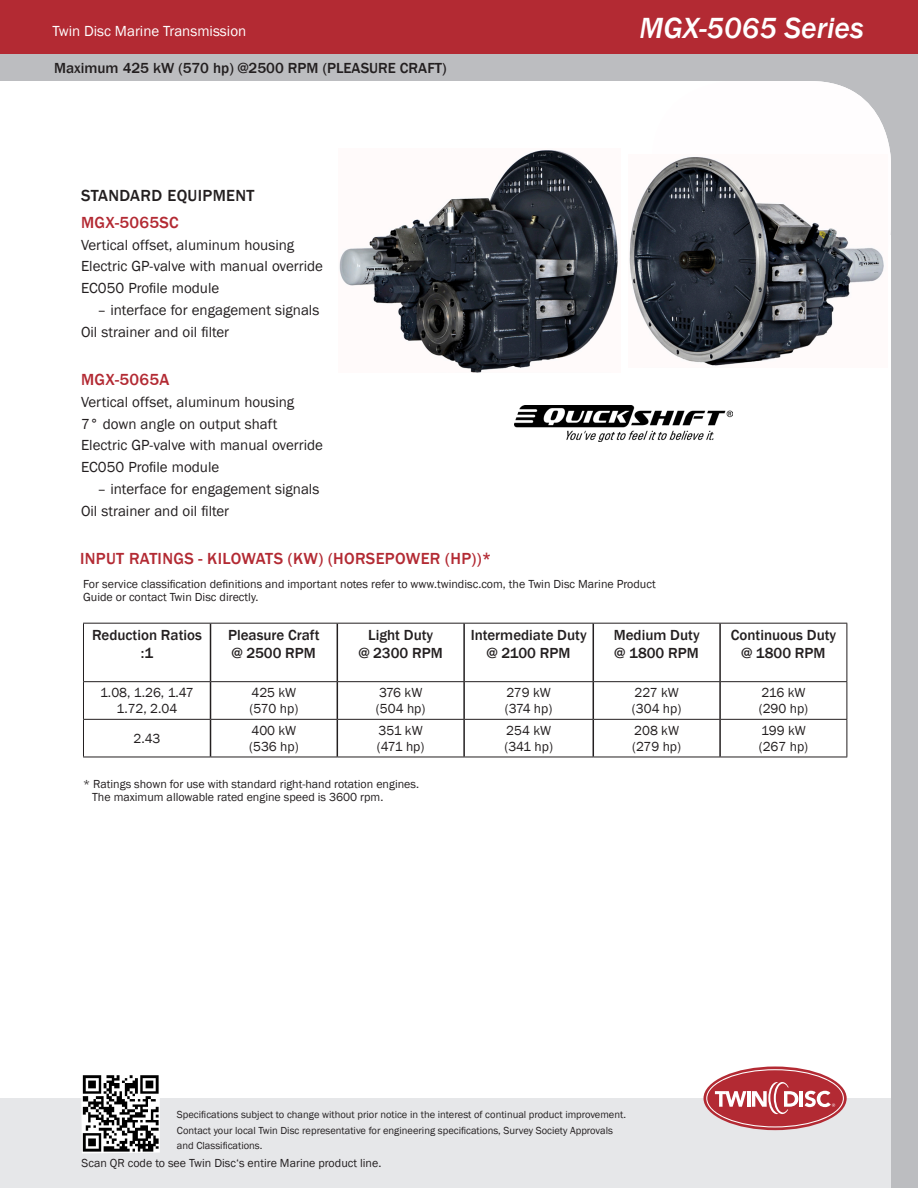
<style>
.page{position:relative;width:918px;height:1188px;background:#fff}
.page>*{position:absolute;margin:0;border:0;box-sizing:border-box;transform-origin:0 0}
.t1{font:italic 500 30px "Franklin Gothic";color:#fff}
.t2{font:500 16.5px "Franklin Gothic";letter-spacing:.02em;color:#b32a33}
.t3{font:500 16.5px "Franklin Gothic";letter-spacing:.02em;color:#231f20}
.Text{font:15px "Franklin Gothic";color:#231f20}
.Text-2{font:500 15px "Franklin Gothic";color:#231f20}
.t4{font:15px "Franklin Gothic";color:#fff}
.t5{font:13.5px "Franklin Gothic";color:#231f20}
.t6{font:12px/13.5px "Franklin Gothic";color:#231f20}
.t7{font:10.5px "Franklin Gothic";color:#231f20}
</style>
<div class="page">
<div style="left:0;top:1098px;width:918px;height:90px;background:#e6e7e9"></div>
<div style="left:0;top:27px;width:918px;height:54px;background:#bcbdc0"></div>
<div style="left:0;top:0;width:918px;height:54px;background:#b32a33"></div>
<div style="left:891px;top:54px;width:27px;height:1134px;background:#bcbdc0"></div>
<svg style="left:704px;top:1067px;width:143px;height:63px"></svg>
<svg style="left:706px;top:1069px;width:138px;height:58px"></svg>
<img style="left:819px;top:81px;width:72px;height:154px">
<img style="left:81px;top:1075px;width:79px;height:78px">
<hr style="left:210px;top:624px;width:1px;height:57px;background:#231f20">
<hr style="left:337px;top:624px;width:1px;height:57px;background:#231f20">
<hr style="left:463px;top:624px;width:2px;height:57px;background:#231f20">
<hr style="left:593px;top:624px;width:1px;height:57px;background:#231f20">
<hr style="left:719px;top:624px;width:2px;height:57px;background:#231f20">
<hr style="left:210px;top:682px;width:1px;height:37px;background:#231f20">
<hr style="left:337px;top:682px;width:1px;height:37px;background:#231f20">
<hr style="left:463px;top:682px;width:2px;height:37px;background:#231f20">
<hr style="left:593px;top:682px;width:1px;height:37px;background:#231f20">
<hr style="left:719px;top:682px;width:2px;height:37px;background:#231f20">
<hr style="left:210px;top:720px;width:1px;height:37px;background:#231f20">
<hr style="left:337px;top:720px;width:1px;height:37px;background:#231f20">
<hr style="left:463px;top:720px;width:2px;height:37px;background:#231f20">
<hr style="left:593px;top:720px;width:1px;height:37px;background:#231f20">
<hr style="left:719px;top:720px;width:2px;height:37px;background:#231f20">
<hr style="left:83px;top:623px;width:128px;height:1px;background:#231f20">
<hr style="left:83px;top:624px;width:1px;height:57px;background:#231f20">
<hr style="left:211px;top:623px;width:126px;height:1px;background:#231f20">
<hr style="left:337px;top:623px;width:127px;height:1px;background:#231f20">
<hr style="left:464px;top:623px;width:129px;height:1px;background:#231f20">
<hr style="left:593px;top:623px;width:127px;height:1px;background:#231f20">
<hr style="left:720px;top:623px;width:127px;height:1px;background:#231f20">
<hr style="left:847px;top:624px;width:1px;height:57px;background:#231f20">
<hr style="left:83px;top:681px;width:128px;height:1px;background:#231f20">
<hr style="left:83px;top:682px;width:1px;height:37px;background:#231f20">
<hr style="left:211px;top:681px;width:126px;height:1px;background:#231f20">
<hr style="left:337px;top:681px;width:127px;height:1px;background:#231f20">
<hr style="left:464px;top:681px;width:129px;height:1px;background:#231f20">
<hr style="left:593px;top:681px;width:127px;height:1px;background:#231f20">
<hr style="left:720px;top:681px;width:127px;height:1px;background:#231f20">
<hr style="left:847px;top:682px;width:1px;height:37px;background:#231f20">
<hr style="left:83px;top:719px;width:128px;height:1px;background:#231f20">
<hr style="left:83px;top:720px;width:1px;height:37px;background:#231f20">
<hr style="left:211px;top:719px;width:126px;height:1px;background:#231f20">
<hr style="left:337px;top:719px;width:127px;height:1px;background:#231f20">
<hr style="left:464px;top:719px;width:129px;height:1px;background:#231f20">
<hr style="left:593px;top:719px;width:127px;height:1px;background:#231f20">
<hr style="left:720px;top:719px;width:127px;height:1px;background:#231f20">
<hr style="left:847px;top:720px;width:1px;height:37px;background:#231f20">
<hr style="left:83px;top:757px;width:128px;height:1px;background:#231f20">
<hr style="left:211px;top:757px;width:126px;height:1px;background:#231f20">
<hr style="left:337px;top:757px;width:127px;height:1px;background:#231f20">
<hr style="left:464px;top:757px;width:129px;height:1px;background:#231f20">
<hr style="left:593px;top:757px;width:127px;height:1px;background:#231f20">
<hr style="left:720px;top:757px;width:127px;height:1px;background:#231f20">
<img style="left:515px;top:406px;width:217px;height:36px">
<img style="left:629px;top:155px;width:258px;height:211px">
<img style="left:339px;top:150px;width:279px;height:223px">
<p class="t4" style="left:53px;top:22px;width:195px">Twin Disc Marine Transmission</p>
<p class="t1" style="left:640px;top:9px;width:226px">MGX-5065 Series</p>
<p class="Text-2" style="left:54px;top:59px;width:394px">Maximum 425 kW (570 hp) @2500 RPM (PLEASURE CRAFT)</p>
<p class="t3" style="left:81px;top:186px;width:175px">STANDARD EQUIPMENT</p>
<p class="t2" style="left:81px;top:212px;width:99px">MGX-5065SC</p>
<p class="Text" style="left:81px;top:235px;width:215px">Vertical offset, aluminum housing</p>
<p class="Text" style="left:81px;top:257px;width:244px">Electric GP-valve with manual override</p>
<p class="Text" style="left:81px;top:279px;width:140px">EC050 Profile module</p>
<p class="Text" style="left:98px;top:301px;width:223px">– interface for engagement signals</p>
<p class="Text" style="left:81px;top:322px;width:150px">Oil strainer and oil filter</p>
<p class="t2" style="left:81px;top:369px;width:90px">MGX-5065A</p>
<p class="Text" style="left:81px;top:392px;width:215px">Vertical offset, aluminum housing</p>
<p class="Text" style="left:81px;top:414px;width:198px">7° down angle on output shaft</p>
<p class="Text" style="left:81px;top:436px;width:244px">Electric GP-valve with manual override</p>
<p class="Text" style="left:81px;top:458px;width:140px">EC050 Profile module</p>
<p class="Text" style="left:98px;top:479px;width:223px">– interface for engagement signals</p>
<p class="Text" style="left:81px;top:501px;width:150px">Oil strainer and oil filter</p>
<p class="t2" style="left:80px;top:548px;width:413px">INPUT RATINGS - KILOWATS (KW) (HORSEPOWER (HP))*</p>
<p class="t6" style="left:83px;top:577px;width:574px">For service classification definitions and important notes refer to www.twindisc.com, the Twin Disc Marine Product<br>Guide or contact Twin Disc directly.</p>
<p class="Text-2" style="left:92px;top:625px;width:111px">Reduction Ratios</p>
<p class="Text-2" style="left:141px;top:643px;width:14px">:1</p>
<p class="Text-2" style="left:228px;top:625px;width:93px">Pleasure Craft</p>
<p class="Text-2" style="left:232px;top:643px;width:86px">@ 2500 RPM</p>
<p class="Text-2" style="left:368px;top:625px;width:67px">Light Duty</p>
<p class="Text-2" style="left:359px;top:643px;width:86px">@ 2300 RPM</p>
<p class="Text-2" style="left:471px;top:625px;width:117px">Intermediate Duty</p>
<p class="Text-2" style="left:487px;top:643px;width:85px">@ 2100 RPM</p>
<p class="Text-2" style="left:614px;top:625px;width:87px">Medium Duty</p>
<p class="Text-2" style="left:615px;top:643px;width:86px">@ 1800 RPM</p>
<p class="Text-2" style="left:731px;top:625px;width:107px">Continuous Duty</p>
<p class="Text-2" style="left:741px;top:643px;width:86px">@ 1800 RPM</p>
<p class="t5" style="left:100px;top:684px;width:95px">1.08, 1.26, 1.47</p>
<p class="t5" style="left:117px;top:700px;width:62px">1.72, 2.04</p>
<p class="t5" style="left:251px;top:684px;width:46px">425 kW</p>
<p class="t5" style="left:249px;top:700px;width:50px">(570 hp)</p>
<p class="t5" style="left:379px;top:684px;width:45px">376 kW</p>
<p class="t5" style="left:376px;top:700px;width:51px">(504 hp)</p>
<p class="t5" style="left:507px;top:684px;width:46px">279 kW</p>
<p class="t5" style="left:505px;top:700px;width:49px">(374 hp)</p>
<p class="t5" style="left:635px;top:684px;width:46px">227 kW</p>
<p class="t5" style="left:632px;top:700px;width:51px">(304 hp)</p>
<p class="t5" style="left:761px;top:684px;width:45px">216 kW</p>
<p class="t5" style="left:759px;top:700px;width:51px">(290 hp)</p>
<p class="t5" style="left:133px;top:730px;width:29px">2.43</p>
<p class="t5" style="left:251px;top:722px;width:46px">400 kW</p>
<p class="t5" style="left:249px;top:738px;width:51px">(536 hp)</p>
<p class="t5" style="left:379px;top:722px;width:46px">351 kW</p>
<p class="t5" style="left:377px;top:738px;width:49px">(471 hp)</p>
<p class="t5" style="left:506px;top:722px;width:46px">254 kW</p>
<p class="t5" style="left:504px;top:738px;width:50px">(341 hp)</p>
<p class="t5" style="left:634px;top:722px;width:46px">208 kW</p>
<p class="t5" style="left:632px;top:738px;width:50px">(279 hp)</p>
<p class="t5" style="left:761px;top:722px;width:46px">199 kW</p>
<p class="t5" style="left:759px;top:738px;width:51px">(267 hp)</p>
<p class="t6" style="left:83px;top:777px;width:337px">* Ratings shown for use with standard right-hand rotation engines.</p>
<p class="t6" style="left:92px;top:791px;width:293px">The maximum allowable rated engine speed is 3600 rpm.</p>
<p class="t7" style="left:177px;top:1108px;width:451px">Specifications subject to change without prior notice in the interest of continual product improvement.</p>
<p class="t7" style="left:177px;top:1124px;width:438px">Contact your local Twin Disc representative for engineering specifications, Survey Society Approvals</p>
<p class="t7" style="left:177px;top:1139px;width:87px">and Classifications.</p>
<p class="t6" style="left:82px;top:1156px;width:301px">Scan QR code to see Twin Disc‘s entire Marine product line.</p>
</div>
